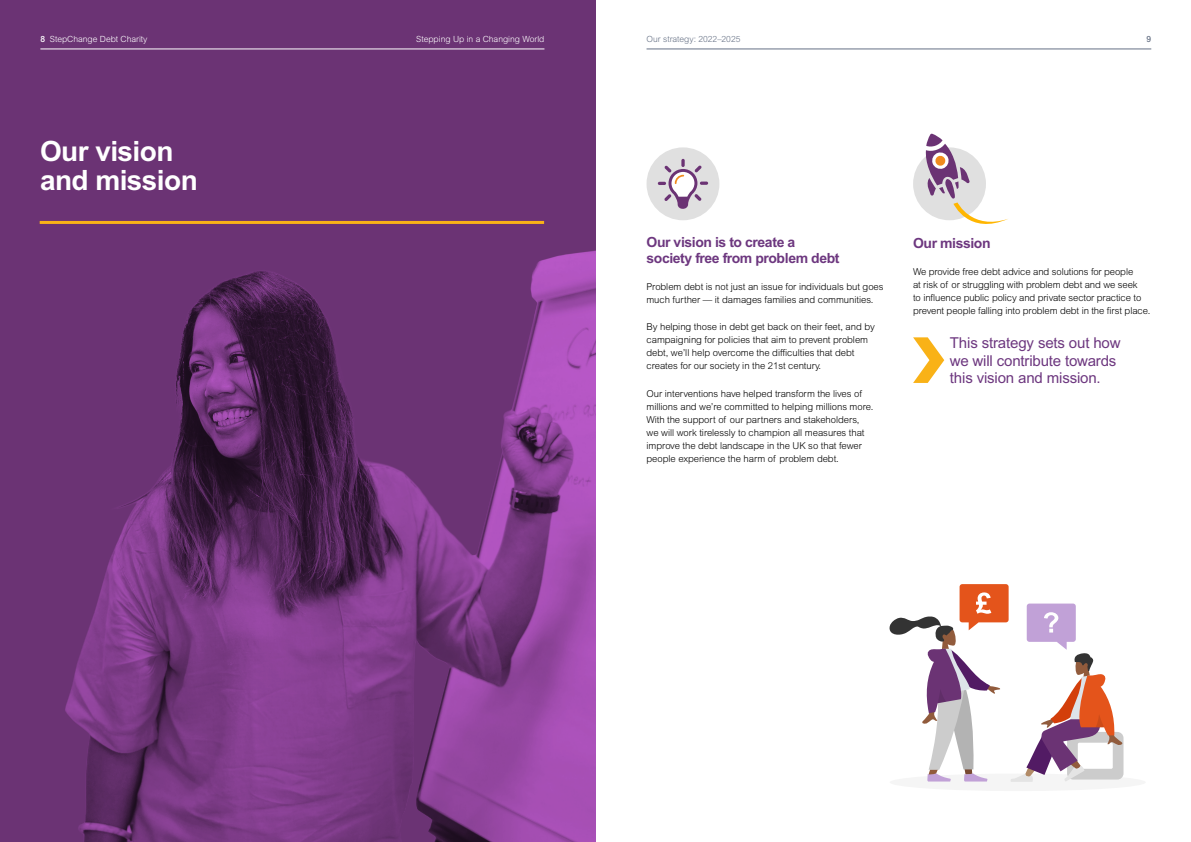
<style>
.page{position:relative;width:1191px;height:842px;background:#fff}
.page>*{position:absolute;margin:0;border:0;box-sizing:border-box;transform-origin:0 0}
.Section_header{font:700 28px/29px "Arial MT Pro";letter-spacing:-.02em;color:#fff}
.Intro_Text{font:15px/17.5px "Arial MT Pro";letter-spacing:-.01em;color:#6d377f}
.Sub_Header_1{font:700 14px/15.5px "Arial MT Pro";letter-spacing:-.03em;color:#6d377f}
.Paragraph_Style_2{font:300 9.5px/13px "Arial MT Pro";letter-spacing:-.005em;color:#000}
.t1{font:300 8.5px "Arial MT Pro";color:#fff}
.t2{font:300 8.5px "Arial MT Pro";color:#667185}
.t3{font:500 8.5px "Arial MT Pro";color:#667185}
.s1{font-weight:500}
</style>
<div class="page">
<hr style="left:646px;top:49px;width:505px;height:1px;background:#667185">
<div style="left:0;top:0;width:595px;height:842px;background:#6b3374"></div>
<img style="left:39px;top:221px;width:556px;height:621px">
<hr style="left:40px;top:221px;width:504px;height:3px;background:#f9b217">
<div style="left:646px;top:147px;width:73px;height:73px;background:#e0e0e0;border-radius:50%"></div>
<div style="left:913px;top:147px;width:73px;height:73px;background:#e0e0e0;border-radius:50%"></div>
<svg style="left:913px;top:337px;width:31px;height:46px"></svg>
<div style="left:889px;top:773px;width:256px;height:18px;background:#f5f5f5;border-radius:50%"></div>
<svg style="left:889px;top:584px;width:234px;height:198px"></svg>
<hr style="left:40px;top:49px;width:504px;height:1px;background:#fff">
<svg style="left:658px;top:159px;width:50px;height:50px"></svg>
<svg style="left:925px;top:133px;width:83px;height:91px"></svg>
<p class="t1" style="left:40px;top:34px;width:109px"><span class="s1">8</span> StepChange Debt Charity</p>
<p class="t1" style="left:416px;top:34px;width:130px">Stepping Up in a Changing World</p>
<p class="Section_header" style="left:40px;top:138px;width:159px">Our vision and mission</p>
<p class="t2" style="left:646px;top:34px;width:95px">Our strategy: 2022–2025</p>
<p class="t3" style="left:1146px;top:34px;width:6px">9</p>
<h1 class="Sub_Header_1" style="left:646px;top:235px;width:194px">Our vision is to create a society free from problem debt</h1>
<p class="Paragraph_Style_2" style="left:646px;top:280px;width:238px">Problem debt is not just an issue for individuals but goes much further — it damages families and communities.</p>
<p class="Paragraph_Style_2" style="left:646px;top:321px;width:230px">By helping those in debt get back on their feet, and by campaigning for policies that aim to prevent problem debt, we’ll help overcome the difficulties that debt creates for our society in the 21st century.</p>
<p class="Paragraph_Style_2" style="left:646px;top:387px;width:228px">Our interventions have helped transform the lives of millions and we’re committed to helping millions more.<br>With the support of our partners and stakeholders, we will work tirelessly to champion all measures that improve the debt landscape in the UK so that fewer people experience the harm of problem debt.</p>
<h1 class="Sub_Header_1" style="left:913px;top:235px;width:79px">Our mission</h1>
<p class="Paragraph_Style_2" style="left:913px;top:265px;width:239px">We provide free debt advice and solutions for people<br>at risk of or struggling with problem debt and we seek<br>to influence public policy and private sector practice to prevent people falling into problem debt in the first place.</p>
<p class="Intro_Text" style="left:950px;top:335px;width:172px">This strategy sets out how we will contribute towards this vision and mission.</p>
</div>
